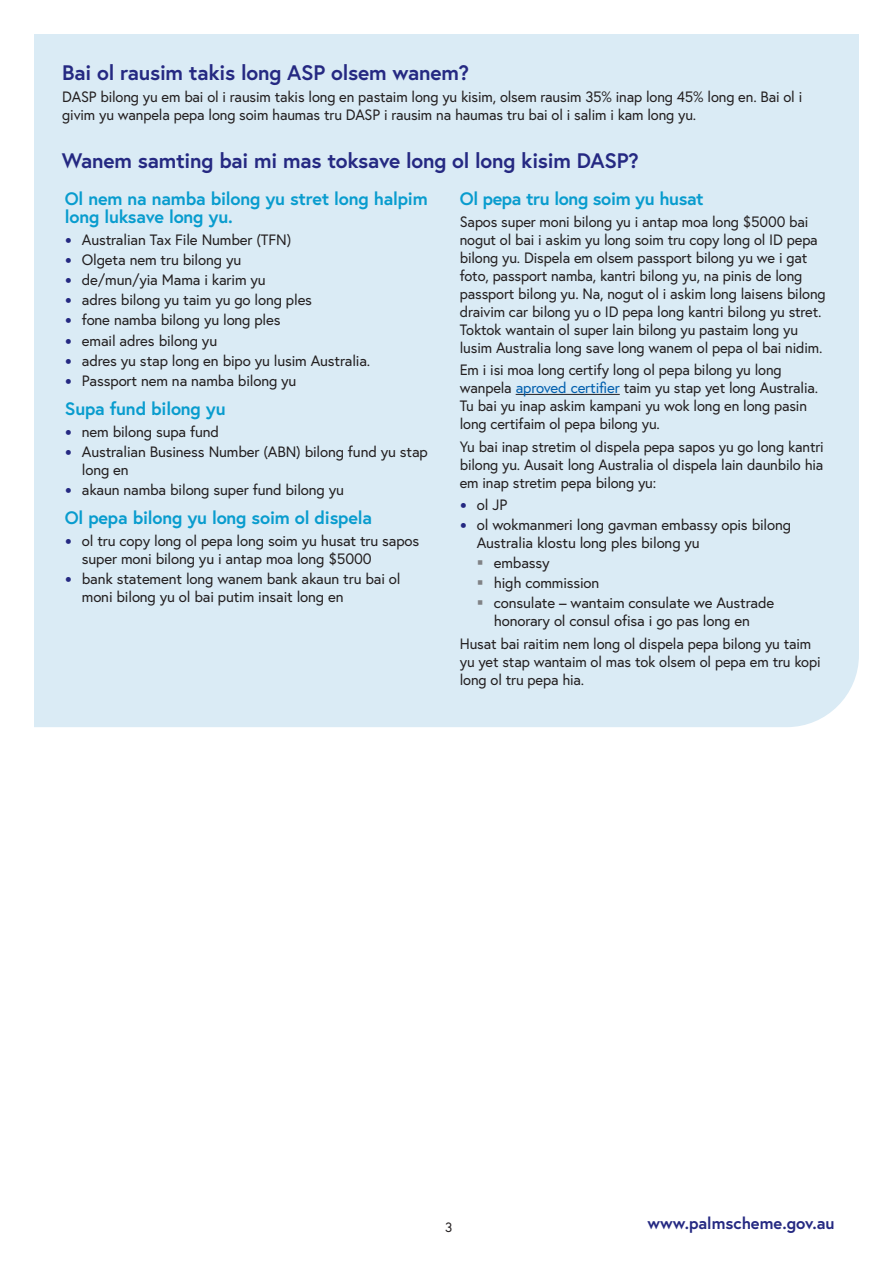
<style>
.page{position:relative;width:893px;height:1263px;background:#fff}
.page>*{position:absolute;margin:0;border:0;box-sizing:border-box;transform-origin:0 0}
.B2_head{font:700 21px "Europa";letter-spacing:-.01em;color:#252982}
.C_head{font:700 18px/18px "Europa";letter-spacing:-.01em;color:#089cce}
.Eurpopa_body{font:700 16.5px "Europa";color:#252982}
.body{font:15px/18px "Europa";letter-spacing:-.01em;color:#231f20}
.t1{font:13.5px "Europa";color:#231f20}
.s1{font-family:"Josefin Sans";font-weight:700;color:#252982}
.s2{color:#015fae}
</style>
<div class="page">
<div style="left:34px;top:34px;width:825px;height:693px;background:#daebf5"></div>
<hr style="left:516px;top:394px;width:104px;height:1px;background:#231f20">
<svg style="left:478px;top:560px;width:4px;height:5px"></svg>
<svg style="left:478px;top:580px;width:4px;height:5px"></svg>
<svg style="left:478px;top:601px;width:4px;height:4px"></svg>
<p class="B2_head" style="left:62px;top:59px;width:408px">Bai ol rausim takis long ASP olsem wanem?</p>
<p class="body" style="left:62px;top:88px;width:741px">DASP bilong yu em bai ol i rausim takis long en pastaim long yu kisim, olsem rausim 35% inap long 45% long en. Bai ol i givim yu wanpela pepa long soim haumas tru DASP i rausim na haumas tru bai ol i salim i kam long yu.</p>
<p class="B2_head" style="left:62px;top:146px;width:578px">Wanem samting bai mi mas toksave long ol long kisim DASP?</p>
<p class="C_head" style="left:65px;top:189px;width:364px">Ol nem na namba bilong yu stret long halpim long luksave long yu.</p>
<p class="body" style="left:65px;top:230px;width:228px"><span class="s1">•</span> Australian Tax File Number (TFN)</p>
<p class="body" style="left:65px;top:251px;width:178px"><span class="s1">•</span> Olgeta nem tru bilong yu</p>
<p class="body" style="left:65px;top:271px;width:202px"><span class="s1">•</span> de/mun/yia Mama i karim yu</p>
<p class="body" style="left:65px;top:291px;width:249px"><span class="s1">•</span> adres bilong yu taim yu go long ples</p>
<p class="body" style="left:65px;top:311px;width:217px"><span class="s1">•</span> fone namba bilong yu long ples</p>
<p class="body" style="left:65px;top:331px;width:154px"><span class="s1">•</span> email adres bilong yu</p>
<p class="body" style="left:65px;top:351px;width:307px"><span class="s1">•</span> adres yu stap long en bipo yu lusim Australia.</p>
<p class="body" style="left:65px;top:371px;width:233px"><span class="s1">•</span> Passport nem na namba bilong yu</p>
<p class="C_head" style="left:65px;top:399px;width:162px">Supa fund bilong yu</p>
<p class="body" style="left:65px;top:422px;width:156px"><span class="s1">•</span> nem bilong supa fund</p>
<p class="body" style="left:82px;top:442px;width:347px;text-indent:-17px"><span class="s1">•</span> Australian Business Number (ABN) bilong fund yu stap long en</p>
<p class="body" style="left:65px;top:480px;width:281px"><span class="s1">•</span> akaun namba bilong super fund bilong yu</p>
<p class="C_head" style="left:65px;top:508px;width:309px">Ol pepa bilong yu long soim ol dispela</p>
<p class="body" style="left:82px;top:531px;width:339px;text-indent:-17px"><span class="s1">•</span> ol tru copy long ol pepa long soim yu husat tru sapos super moni bilong yu i antap moa long $5000</p>
<p class="body" style="left:82px;top:569px;width:320px;text-indent:-17px"><span class="s1">•</span> bank statement long wanem bank akaun tru bai ol moni bilong yu ol bai putim insait long en</p>
<p class="C_head" style="left:460px;top:189px;width:245px">Ol pepa tru long soim yu husat</p>
<p class="body" style="left:460px;top:212px;width:367px">Sapos super moni bilong yu i antap moa long $5000 bai nogut ol bai i askim yu long soim tru copy long ol ID pepa bilong yu. Dispela em olsem passport bilong yu we i gat foto, passport namba, kantri bilong yu, na pinis de long passport bilong yu. Na, nogut ol i askim long laisens bilong draivim car bilong yu o ID pepa long kantri bilong yu stret.<br>Toktok wantain ol super lain bilong yu pastaim long yu lusim Australia long save long wanem ol pepa ol bai nidim.</p>
<p class="body" style="left:460px;top:361px;width:360px">Em i isi moa long certify long ol pepa bilong yu long wanpela <span class="s2">aproved certifier</span> taim yu stap yet long Australia.<br>Tu bai yu inap askim kampani yu wok long en long pasin long certifaim ol pepa bilong yu.</p>
<p class="body" style="left:460px;top:437px;width:365px;text-align:justify">Yu bai inap stretim ol dispela pepa sapos yu go long kantri bilong yu. Ausait long Australia ol dispela lain daunbilo hia em inap stretim pepa bilong yu:</p>
<p class="body" style="left:460px;top:495px;width:49px"><span class="s1">•</span> ol JP</p>
<p class="body" style="left:477px;top:515px;width:316px;text-indent:-17px"><span class="s1">•</span> ol wokmanmeri long gavman embassy opis bilong<br>Australia klostu long ples bilong yu</p>
<p class="body" style="left:494px;top:553px;width:57px">embassy</p>
<p class="body" style="left:494px;top:574px;width:107px">high commission</p>
<p class="body" style="left:494px;top:594px;width:282px">consulate – wantaim consulate we Austrade honorary ol consul ofisa i go pas long en</p>
<p class="body" style="left:460px;top:634px;width:362px">Husat bai raitim nem long ol dispela pepa bilong yu taim yu yet stap wantaim ol mas tok olsem ol pepa em tru kopi long ol tru pepa hia.</p>
<p class="t1" style="left:445px;top:1219px;width:9px">3</p>
<p class="Eurpopa_body" style="left:647px;top:1211px;width:189px">www.palmscheme.gov.au</p>
</div>
